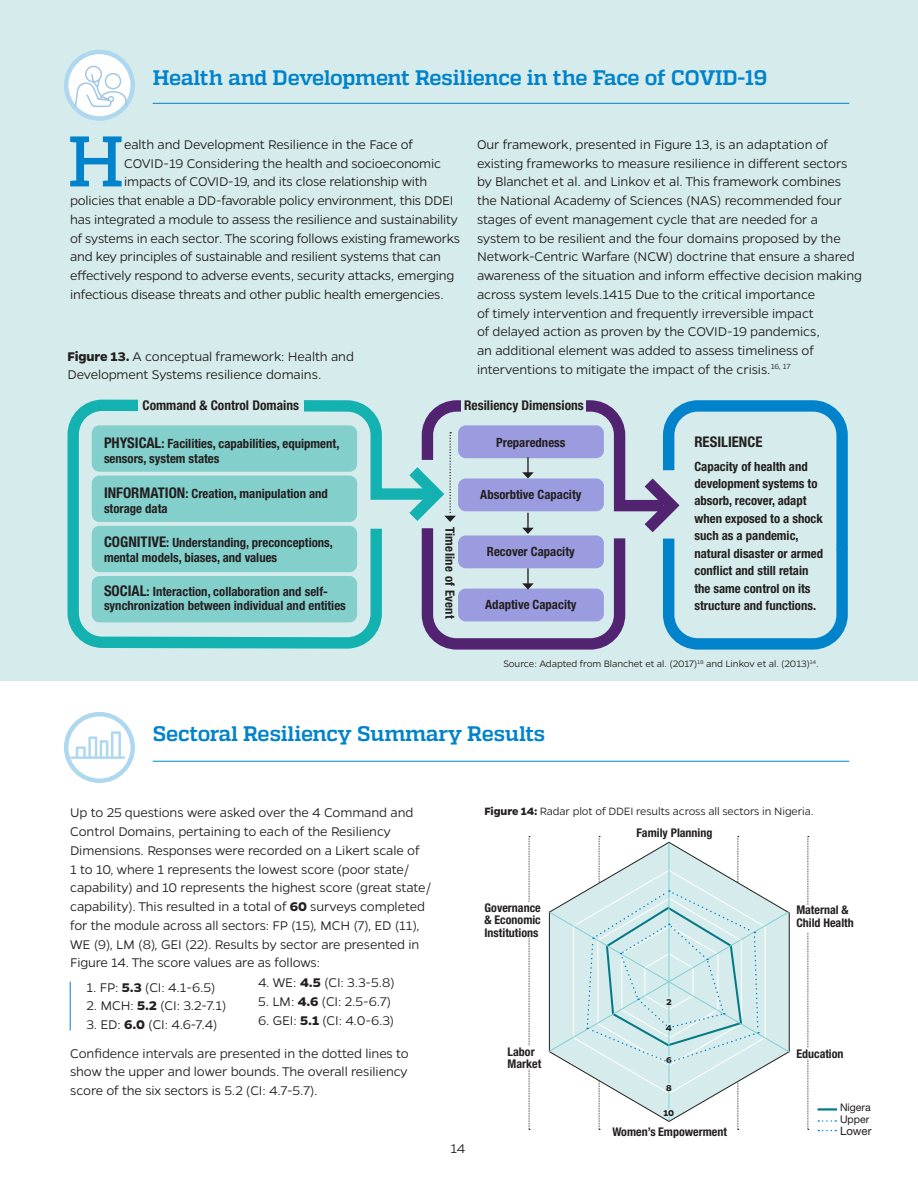
<style>
.page{position:relative;width:918px;height:1188px;background:#fff}
.page>*{position:absolute;margin:0;border:0;box-sizing:border-box;transform-origin:0 0}
.t1{font:500 71.4px "Quadon";color:#0083cb}
.t2{font:700 21px "Quadon";letter-spacing:-.015em;color:#0083cb}
.t3{font:700 condensed 14.7px "Helvetica Neue";color:#231f20}
.t4{font:300 14.25px/18.8px "Gentona";letter-spacing:-.01em;color:#231f20}
.t5{font:700 condensed 13.35px "Helvetica Neue";color:#231f20}
.t6{font:700 condensed 12.75px/17.4px "Helvetica Neue";color:#231f20}
.t7{font:700 condensed 12.75px "Helvetica Neue";letter-spacing:.025em;color:#231f20}
.t8{font:700 condensed 12px/12.6px "Helvetica Neue";color:#231f20}
.t9{font:300 12px "Gentona";letter-spacing:-.01em;color:#231f20}
.t10{font:11.4px "Helvetica Neue";color:#231f20}
.t11{font:300 10.5px "Gentona";letter-spacing:-.01em;color:#231f20}
.t12{font:10.5px "Helvetica Neue";color:#231f20}
.t13{font:700 9.6px "Gentona";color:#231f20}
.s1{font-weight:700}
.s2{font-size:14.7px}
</style>
<div class="page">
<div style="left:0;top:0;width:918px;height:680px;background:#d6ebeb"></div>
<svg style="left:68px;top:400px;width:341px;height:249px;fill:#82cfcb"></svg>
<div style="left:138px;top:400px;width:165px;height:18px;background:#d6ebeb"></div>
<svg style="left:409px;top:400px;width:439px;height:250px"></svg>
<svg style="left:529px;top:836px;width:1px;height:294px"></svg>
<svg style="left:808px;top:836px;width:1px;height:294px"></svg>
<div style="left:796px;top:905px;width:71px;height:27px;background:#fff"></div>
<div style="left:796px;top:1049px;width:70px;height:10px;background:#fff"></div>
<div style="left:508px;top:1047px;width:38px;height:22px;background:#fff"></div>
<div style="left:484px;top:902px;width:62px;height:35px;background:#fff"></div>
<svg style="left:548px;top:836px;width:242px;height:294px"></svg>
<hr style="left:153px;top:761px;width:696px;height:1px;background:#0083cb">
<svg style="left:66px;top:714px;width:67px;height:67px"></svg>
<div style="left:64px;top:712px;width:71px;height:71px;border:4px solid #add8f0;border-radius:50%"></div>
<svg style="left:70px;top:731px;width:55px;height:28px"></svg>
<hr style="left:153px;top:103px;width:696px;height:1px;background:#0083cb">
<svg style="left:66px;top:52px;width:67px;height:67px"></svg>
<div style="left:64px;top:50px;width:71px;height:71px;border:4px solid #add8f0;border-radius:50%"></div>
<svg style="left:75px;top:65px;width:52px;height:42px"></svg>
<hr style="left:818px;top:1108px;width:19px;height:3px;background:#037985">
<svg style="left:818px;top:1120px;width:18px;height:2px"></svg>
<hr style="left:70px;top:982px;width:1px;height:49px;background:#0083cb">
<p class="t2" style="left:153px;top:66px;width:616px">Health and Development Resilience in the Face of COVID-19</p>
<p class="t1" style="left:68px;top:121px;width:58px">H</p>
<p class="t4" style="left:124px;top:135px;width:290px">ealth and Development Resilience in the Face of</p>
<p class="t4" style="left:124px;top:154px;width:318px">COVID-19 Considering the health and socioeconomic</p>
<p class="t4" style="left:124px;top:172px;width:305px">impacts of COVID-19, and its close relationship with</p>
<p class="t4" style="left:70px;top:191px;width:385px">policies that enable a DD-favorable policy environment, this DDEI</p>
<p class="t4" style="left:70px;top:210px;width:389px">has integrated a module to assess the resilience and sustainability</p>
<p class="t4" style="left:70px;top:229px;width:391px">of systems in each sector. The scoring follows existing frameworks</p>
<p class="t4" style="left:70px;top:247px;width:372px">and key principles of sustainable and resilient systems that can</p>
<p class="t4" style="left:70px;top:266px;width:386px">effectively respond to adverse events, security attacks, emerging</p>
<p class="t4" style="left:70px;top:285px;width:375px">infectious disease threats and other public health emergencies.</p>
<p class="t4" style="left:68px;top:347px;width:288px"><span class="s1">Figure 13.</span> A conceptual framework: Health and<br>Development Systems resilience domains.</p>
<p class="t4" style="left:477px;top:135px;width:386px">Our framework, presented in Figure 13, is an adaptation of existing frameworks to measure resilience in different sectors by Blanchet et al. and Linkov et al. This framework combines the National Academy of Sciences (NAS) recommended four stages of event management cycle that are needed for a system to be resilient and the four domains proposed by the Network-Centric Warfare (NCW) doctrine that ensure a shared awareness of the situation and inform effective decision making across system levels.1415 Due to the critical importance<br>of timely intervention and frequently irreversible impact<br>of delayed action as proven by the COVID-19 pandemics,<br>an additional element was added to assess timeliness of interventions to mitigate the impact of the crisis.<sup>16,</sup> <sup>17</sup></p>
<p class="t5" style="left:142px;top:397px;width:158px">Command &amp; Control Domains</p>
<p class="t5" style="left:464px;top:397px;width:121px">Resiliency Dimensions</p>
<p class="t6" style="left:496px;top:434px;width:71px">Preparedness</p>
<p class="t6" style="left:104px;top:436px;width:237px;line-height:14.7px"><span class="s2">PHYSICAL</span>: Facilities, capabilities, equipment, sensors, system states</p>
<p class="t6" style="left:104px;top:486px;width:225px;line-height:14.7px"><span class="s2">INFORMATION</span>: Creation, manipulation and storage data</p>
<p class="t6" style="left:104px;top:535px;width:230px;line-height:14.7px"><span class="s2">COGNITIVE</span>: Understanding, preconceptions, mental models, biases, and values</p>
<p class="t6" style="left:104px;top:585px;width:243px;line-height:13.4px"><span class="s2">SOCIAL</span>: Interaction, collaboration and self&shy;synchronization between individual and entities</p>
<p class="t6" style="left:480px;top:485px;width:103px">Absorbtive Capacity</p>
<p class="t7" style="left:458px;top:527px;width:93px;rotate:90deg">Timeline of Event</p>
<p class="t6" style="left:487px;top:543px;width:89px">Recover Capacity</p>
<p class="t6" style="left:485px;top:596px;width:93px">Adaptive Capacity</p>
<p class="t3" style="left:694px;top:433px;width:69px">RESILIENCE</p>
<p class="t6" style="left:694px;top:457px;width:130px">Capacity of health and development systems to absorb, recover, adapt when exposed to a shock such as a pandemic, natural disaster or armed conflict and still retain the same control on its structure and functions.</p>
<p class="t11" style="left:503px;top:658px;width:317px">Source: Adapted from Blanchet et al. (2017)<sup>18</sup> and Linkov et al. (2013)<sup>14</sup>.</p>
<p class="t2" style="left:153px;top:722px;width:394px">Sectoral Resiliency Summary Results</p>
<p class="t4" style="left:70px;top:803px;width:363px">Up to 25 questions were asked over the 4 Command and Control Domains, pertaining to each of the Resiliency Dimensions. Responses were recorded on a Likert scale of<br>1 to 10, where 1 represents the lowest score (poor state/ capability) and 10 represents the highest score (great state/ capability). This resulted in a total of <span class="s1">60</span> surveys completed for the module across all sectors: FP (15), MCH (7), ED (11), WE (9), LM (8), GEI (22). Results by sector are presented in Figure 14. The score values are as follows:</p>
<p class="t4" style="left:86px;top:978px;width:131px">1. FP: <span class="s1">5.3</span> (CI: 4.1-6.5)</p>
<p class="t4" style="left:86px;top:996px;width:142px">2. MCH: <span class="s1">5.2</span> (CI: 3.2-7.1)</p>
<p class="t4" style="left:86px;top:1015px;width:133px">3. ED: <span class="s1">6.0</span> (CI: 4.6-7.4)</p>
<p class="t4" style="left:70px;top:1044px;width:340px;text-align:justify">Confidence intervals are presented in the dotted lines to show the upper and lower bounds. The overall resiliency score of the six sectors is 5.2 (CI: 4.7-5.7).</p>
<p class="t4" style="left:258px;top:973px;width:138px">4. WE: <span class="s1">4.5</span> (CI: 3.3-5.8)</p>
<p class="t4" style="left:258px;top:992px;width:134px">5. LM: <span class="s1">4.6</span> (CI: 2.5-6.7)</p>
<p class="t4" style="left:258px;top:1010px;width:138px">6. GEI: <span class="s1">5.1</span> (CI: 4.0-6.3)</p>
<p class="t9" style="left:484px;top:804px;width:331px"><span class="s1">Figure 14:</span> Radar plot of DDEI results across all sectors in Nigeria.</p>
<p class="t8" style="left:637px;top:826px;width:77px">Family Planning</p>
<p class="t8" style="left:484px;top:901px;width:58px;text-align:justify">Governance &amp; Economic Institutions</p>
<p class="t4" style="left:451px;top:1139px;width:16px">14</p>
<p class="t8" style="left:508px;top:1045px;width:35px">Labor<br>Market</p>
<p class="t13" style="left:666px;top:996px;width:7px">2</p>
<p class="t13" style="left:666px;top:1022px;width:7px">4</p>
<p class="t13" style="left:666px;top:1055px;width:7px">6</p>
<p class="t13" style="left:666px;top:1082px;width:7px">8</p>
<p class="t13" style="left:664px;top:1108px;width:12px">10</p>
<p class="t8" style="left:612px;top:1125px;width:116px">Women’s Empowerment</p>
<p class="t8" style="left:796px;top:903px;width:59px">Maternal &amp;<br>Child Health</p>
<p class="t8" style="left:796px;top:1047px;width:49px">Education</p>
<p class="t12" style="left:840px;top:1101px;width:32px">Nigera</p>
<p class="t12" style="left:840px;top:1113px;width:31px">Upper</p>
<p class="t10" style="left:840px;top:1124px;width:33px">Lower</p>
</div>
